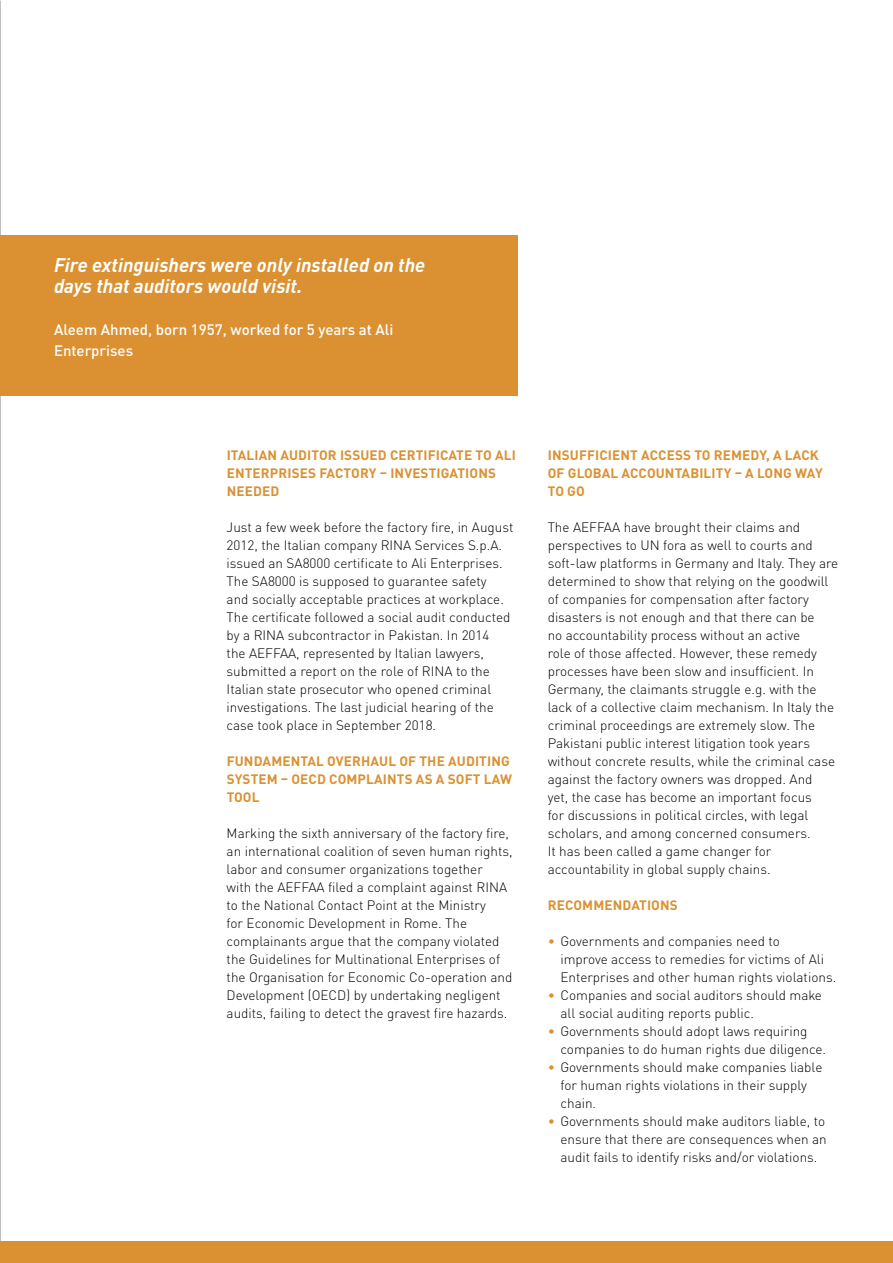
<style>
.page{position:relative;width:893px;height:1263px;background:#fff}
.page>*{position:absolute;margin:0;border:0;box-sizing:border-box;transform-origin:0 0}
.t1{font:italic 700 19.5px/21px "DINOT";color:#fff}
.t2{font:500 15px/21px "DINOT";color:#fff}
.t3{font:300 13.5px/18px "DINOT";color:#000}
.t4{font:700 13.5px "DINOT";letter-spacing:.01em;color:#db9131}
.s1{color:#db9131}
</style>
<div class="page">
<div style="left:0;top:235px;width:518px;height:160px;background:#db9131"></div>
<div style="left:0;top:1242px;width:893px;height:21px;background:#db9131"></div>
<h1 class="t1" style="left:54px;top:254px;width:373px">Fire extinguishers were only installed on the days that auditors would visit.</h1>
<p class="t2" style="left:54px;top:319px;width:341px">Aleem Ahmed, born 1957, worked for 5 years at Ali<br>Enterprises</p>
<p class="t4" style="left:227px;top:446px;width:13px">ITALIAN</p>
<p class="t4" style="left:280px;top:446px;width:27px">AUDITOR</p>
<p class="t4" style="left:340px;top:446px;width:59px">ISSUED CERTIFICATE</p>
<p class="t4" style="left:476px;top:446px;width:35px">TO ALI</p>
<p class="t4" style="left:227px;top:464px;width:18px">ENTER</p>
<p class="t4" style="left:270px;top:464px;width:59px">PRISES FACTOR</p>
<p class="t4" style="left:369px;top:464px;width:90px">Y – INVESTI GATION</p>
<p class="t4" style="left:488px;top:464px;width:9px">S</p>
<p class="t4" style="left:227px;top:482px;width:10px">NEEDED</p>
<p class="t3" style="left:227px;top:518px;width:288px">Just a few week before the factory fire, in August 2012, the Italian company RINA Services S.p.A. issued an SA8000 certificate to Ali Enterprises.<br>The SA8000 is supposed to guarantee safety<br>and socially acceptable practices at workplace.<br>The certificate followed a social audit conducted by a RINA subcontractor in Pakistan. In 2014<br>the AEFFAA, represented by Italian lawyers, submitted a report on the role of RINA to the Italian state prosecutor who opened criminal investigations. The last judicial hearing of the case took place in September 2018.</p>
<p class="t4" style="left:227px;top:752px;width:27px">FUNDAMENTAL</p>
<p class="t4" style="left:327px;top:752px;width:27px">OVERHA</p>
<p class="t4" style="left:379px;top:752px;width:50px">ULOF THE</p>
<p class="t4" style="left:448px;top:752px;width:26px">AUDITIN</p>
<p class="t4" style="left:501px;top:752px;width:10px">G</p>
<p class="t4" style="left:227px;top:770px;width:34px">SYSTEM</p>
<p class="t4" style="left:281px;top:770px;width:59px">– OECD COM</p>
<p class="t4" style="left:358px;top:770px;width:17px">PLAINT</p>
<p class="t4" style="left:405px;top:770px;width:61px">S AS A SOFT</p>
<p class="t4" style="left:484px;top:770px;width:30px">LAW</p>
<p class="t4" style="left:227px;top:788px;width:10px">TOOL</p>
<p class="t3" style="left:227px;top:824px;width:287px">Marking the sixth anniversary of the factory fire, an international coalition of seven human rights, labor and consumer organizations together<br>with the AEFFAA filed a complaint against RINA to the National Contact Point at the Ministry<br>for Economic Development in Rome. The complainants argue that the company violated the Guidelines for Multinational Enterprises of the Organisation for Economic Co-operation and Development (OECD) by undertaking negligent audits, failing to detect the gravest fire hazards.</p>
<p class="t4" style="left:548px;top:446px;width:40px">INSUFFICIENT</p>
<p class="t4" style="left:641px;top:446px;width:10px">ACCE</p>
<p class="t4" style="left:675px;top:446px;width:49px">SS TO REMED</p>
<p class="t4" style="left:759px;top:446px;width:35px">Y, A LACK</p>
<p class="t4" style="left:548px;top:464px;width:84px">OF GLOBAL ACCO</p>
<p class="t4" style="left:656px;top:464px;width:19px">UNTA</p>
<p class="t4" style="left:690px;top:464px;width:16px">BILIT</p>
<p class="t4" style="left:724px;top:464px;width:43px">Y – A LON</p>
<p class="t4" style="left:783px;top:464px;width:41px">G WAY</p>
<p class="t4" style="left:548px;top:482px;width:37px">TO GO</p>
<p class="t3" style="left:548px;top:518px;width:292px">The AEFFAA have brought their claims and perspectives to UN fora as well to courts and soft-law platforms in Germany and Italy. They are determined to show that relying on the goodwill of companies for compensation after factory disasters is not enough and that there can be<br>no accountability process without an active<br>role of those affected. However, these remedy processes have been slow and insufficient. In Germany, the claimants struggle e.g. with the lack of a collective claim mechanism. In Italy the criminal proceedings are extremely slow. The Pakistani public interest litigation took years without concrete results, while the criminal case against the factory owners was dropped. And<br>yet, the case has become an important focus<br>for discussions in political circles, with legal scholars, and among concerned consumers.<br>It has been called a game changer for accountability in global supply chains.</p>
<p class="t4" style="left:548px;top:896px;width:19px">RECOMMENDATION</p>
<p class="t4" style="left:670px;top:896px;width:9px">S</p>
<p class="t3" style="left:560px;top:931px;width:277px;text-indent:-13px"><span class="s1">•</span> Governments and companies need to<br>improve access to remedies for victims of Ali<br>Enterprises and other human rights violations.</p>
<p class="t3" style="left:560px;top:985px;width:263px;text-indent:-13px"><span class="s1">•</span> Companies and social auditors should make all social auditing reports public.</p>
<p class="t3" style="left:560px;top:1021px;width:267px;text-indent:-13px"><span class="s1">•</span> Governments should adopt laws requiring companies to do human rights due diligence.</p>
<p class="t3" style="left:560px;top:1057px;width:263px;text-indent:-13px"><span class="s1">•</span> Governments should make companies liable for human rights violations in their supply chain.</p>
<p class="t3" style="left:560px;top:1111px;width:268px;text-indent:-13px"><span class="s1">•</span> Governments should make auditors liable, to ensure that there are consequences when an audit fails to identify risks and/or violations.</p>
</div>
